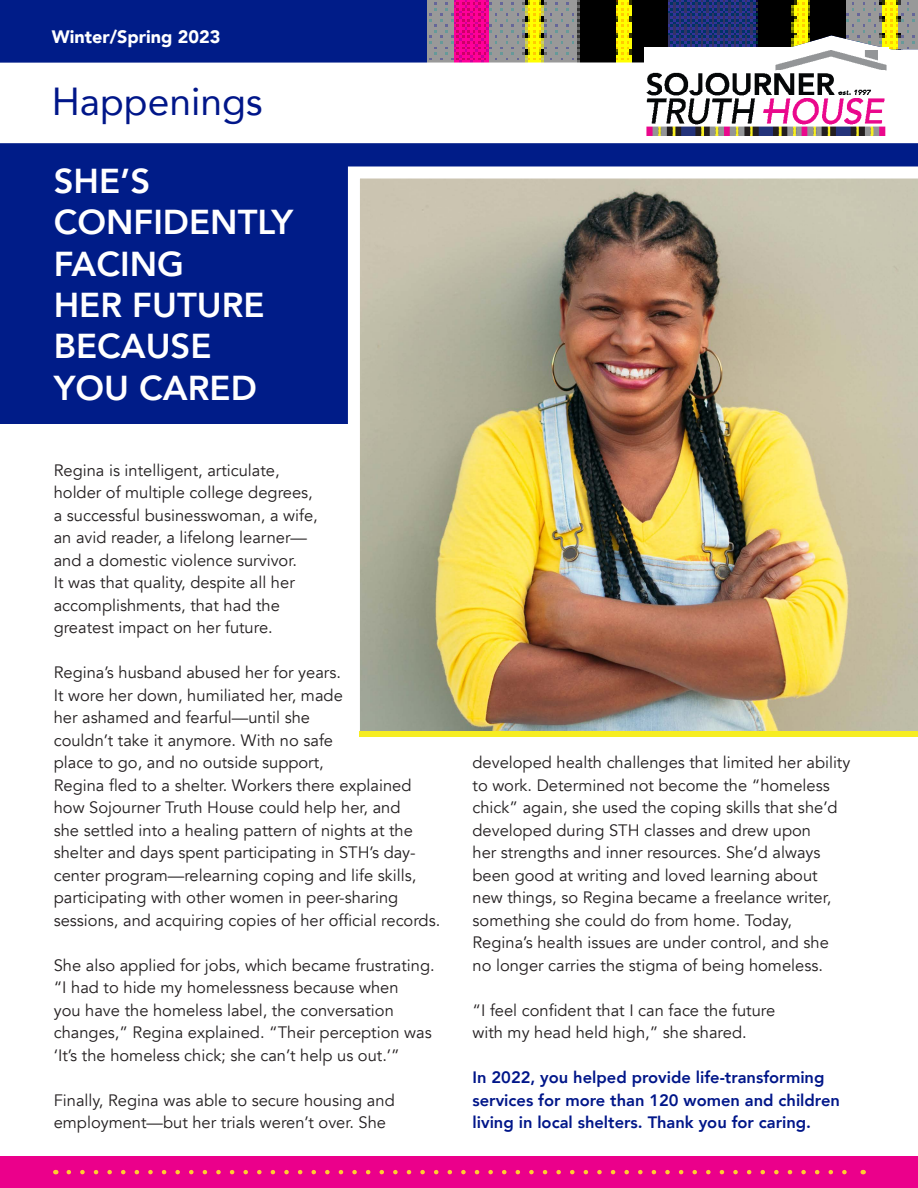
<style>
.page{position:relative;width:918px;height:1188px;background:#fff}
.page>*{position:absolute;margin:0;border:0;box-sizing:border-box;transform-origin:0 0}
.t1{font:39px "Avenir";color:#001689}
.t2{font:800 34.5px/41.4px "Avenir";color:#fff}
.t3{font:900 18px "Avenir";color:#fff}
.t4{font:16.5px/22.5px "Avenir";color:#231f20}
.t5{font:800 16.5px/22.5px "Avenir";color:#001689}
</style>
<div class="page">
<img style="left:427px;top:0;width:491px;height:50px">
<div style="left:0;top:0;width:427px;height:63px;background:#001c88"></div>
<div style="left:0;top:143px;width:918px;height:281px;background:#001c88"></div>
<div style="left:0;top:1156px;width:918px;height:32px;background:#eb008b"></div>
<img style="left:348px;top:166px;width:570px;height:571px">
<svg style="left:0;top:50px;width:644px;height:13px"></svg>
<img style="left:645px;top:47px;width:244px;height:89px">
<svg style="left:69px;top:1170px;width:778px;height:4px"></svg>
<div style="left:360px;top:731px;width:558px;height:7px;background:#f6ed21"></div>
<p class="t3" style="left:52px;top:22px;width:170px">Winter/Spring 2023</p>
<p class="t1" style="left:52px;top:70px;width:212px">Happenings</p>
<p class="t2" style="left:54px;top:160px;width:241px">SHE’S<br>CONFIDENTLY<br>FACING</p>
<p class="t2" style="left:54px;top:284px;width:212px">HER FUTURE<br>BECAUSE</p>
<p class="t2" style="left:54px;top:367px;width:205px">YOU CARED</p>
<p class="t4" style="left:54px;top:459px;width:266px">Regina is intelligent, articulate, holder of multiple college degrees, a successful businesswoman, a wife, an avid reader, a lifelong learner— and a domestic violence survivor.<br>It was that quality, despite all her accomplishments, that had the greatest impact on her future.</p>
<p class="t4" style="left:54px;top:661px;width:388px">Regina’s husband abused her for years.<br>It wore her down, humiliated her, made<br>her ashamed and fearful—until she<br>couldn’t take it anymore. With no safe<br>place to go, and no outside support,<br>Regina fled to a shelter. Workers there explained how Sojourner Truth House could help her, and<br>she settled into a healing pattern of nights at the shelter and days spent participating in STH’s day&shy;center program—relearning coping and life skills, participating with other women in peer-sharing sessions, and acquiring copies of her official records.</p>
<p class="t4" style="left:54px;top:954px;width:383px">She also applied for jobs, which became frustrating. “I had to hide my homelessness because when<br>you have the homeless label, the conversation changes,” Regina explained. “Their perception was ‘It’s the homeless chick; she can’t help us out.’”</p>
<p class="t4" style="left:54px;top:1089px;width:343px">Finally, Regina was able to secure housing and employment—but her trials weren’t over. She</p>
<p class="t4" style="left:473px;top:751px;width:379px">developed health challenges that limited her ability to work. Determined not become the “homeless chick” again, she used the coping skills that she’d developed during STH classes and drew upon<br>her strengths and inner resources. She’d always been good at writing and loved learning about new things, so Regina became a freelance writer, something she could do from home. Today, Regina’s health issues are under control, and she no longer carries the stigma of being homeless.</p>
<p class="t4" style="left:473px;top:999px;width:304px">“I feel confident that I can face the future with my head held high,” she shared.</p>
<p class="t5" style="left:473px;top:1066px;width:369px">In 2022, you helped provide life-transforming services for more than 120 women and children living in local shelters. Thank you for caring.</p>
</div>
